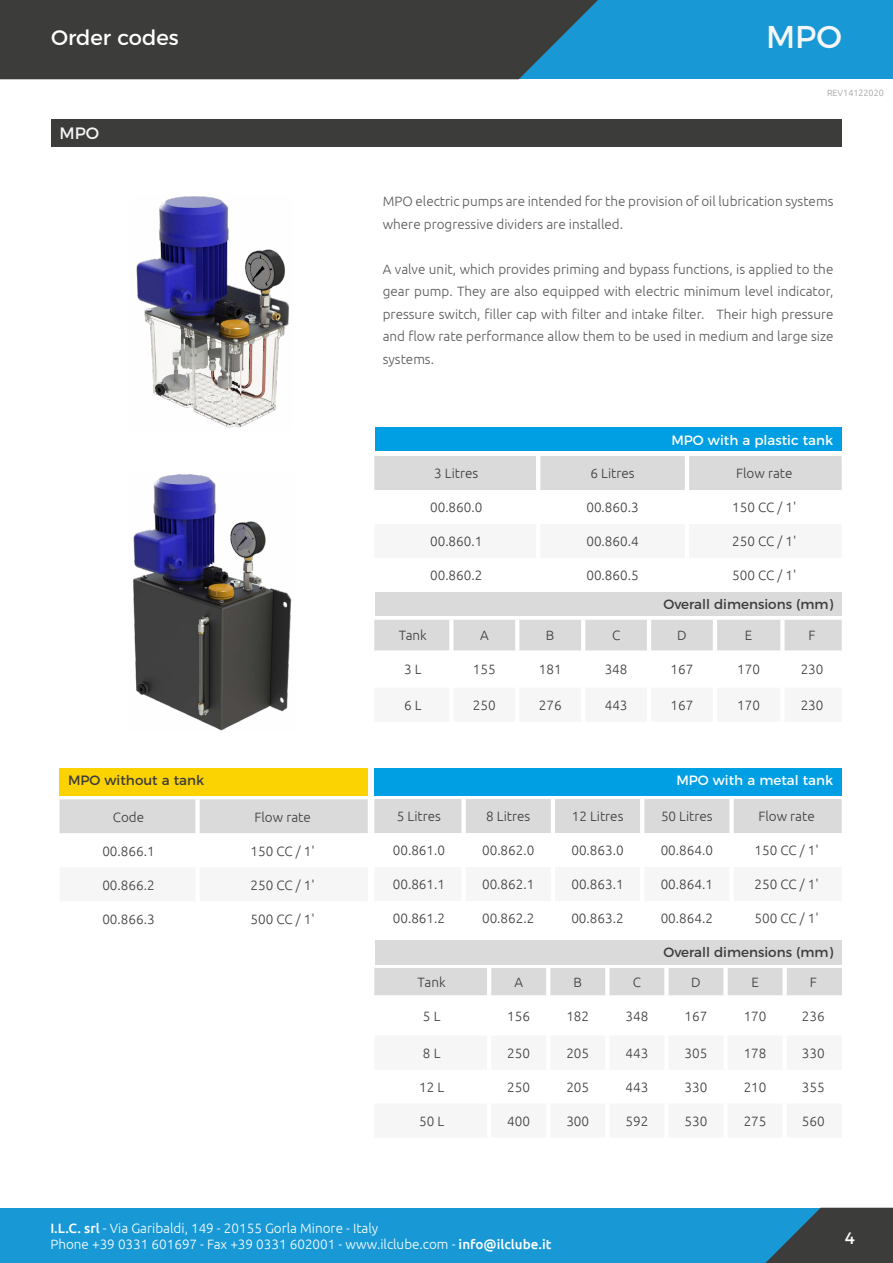
<style>
.page{position:relative;width:893px;height:1263px;background:#fff}
.page>*{position:absolute;margin:0;border:0;box-sizing:border-box;transform-origin:0 0}
.t1{font:31.5px "Montserrat";color:#f6f6f6}
.t2{font:21px "Montserrat";color:#fff}
.t3{font:16.5px "Montserrat";color:#f6f6f6}
.t4{font:16.5px "Montserrat";color:#fff}
.t5{font:300 13.5px "Ubuntu";color:#3c3c3b}
.t6{font:300 13.5px/22.5px "Ubuntu";color:#575756}
.t7{font:300 13.5px/16.2px "Ubuntu";color:#fff}
.t8{font:13.5px "Montserrat";color:#3c3c3b}
.t9{font:13.5px "Montserrat";color:#fff}
.t10{font:300 9px "Ubuntu";color:#9d9d9c}
.s1{font-weight:500}
</style>
<div class="page">
<div style="left:0;top:0;width:893px;height:79px;background:#1899d6"></div>
<div style="left:0;top:0;width:598px;height:79px;background:#3c3c3b"></div>
<div style="left:0;top:1208px;width:893px;height:55px;background:#1899d6"></div>
<svg style="left:765px;top:1208px;width:128px;height:55px"></svg>
<div style="left:51px;top:119px;width:791px;height:28px;background:#3c3c3b"></div>
<img style="left:133px;top:474px;width:159px;height:257px">
<img style="left:136px;top:196px;width:153px;height:232px">
<div style="left:374px;top:968px;width:468px;height:27px;background:#dadada"></div>
<svg style="left:375px;top:995px;width:466px;height:1px"></svg>
<hr style="left:487px;top:968px;width:4px;height:27px;background:#fff">
<hr style="left:546px;top:968px;width:4px;height:27px;background:#fff">
<hr style="left:605px;top:968px;width:4px;height:27px;background:#fff">
<div style="left:664px;top:968px;width:5px;height:27px;background:#fff"></div>
<div style="left:723px;top:968px;width:5px;height:27px;background:#fff"></div>
<div style="left:782px;top:968px;width:5px;height:27px;background:#fff"></div>
<hr style="left:487px;top:995px;width:4px;height:40px;background:#fff">
<hr style="left:546px;top:995px;width:4px;height:40px;background:#fff">
<hr style="left:605px;top:995px;width:4px;height:40px;background:#fff">
<div style="left:664px;top:995px;width:5px;height:40px;background:#fff"></div>
<div style="left:723px;top:995px;width:5px;height:40px;background:#fff"></div>
<div style="left:782px;top:995px;width:5px;height:40px;background:#fff"></div>
<div style="left:374px;top:620px;width:468px;height:31px;background:#dadada"></div>
<hr style="left:449px;top:620px;width:4px;height:31px;background:#fff">
<hr style="left:515px;top:620px;width:4px;height:31px;background:#fff">
<hr style="left:581px;top:620px;width:4px;height:31px;background:#fff">
<hr style="left:647px;top:620px;width:4px;height:31px;background:#fff">
<hr style="left:713px;top:620px;width:4px;height:31px;background:#fff">
<hr style="left:780px;top:620px;width:4px;height:31px;background:#fff">
<div style="left:60px;top:799px;width:308px;height:34px;background:#dadada"></div>
<div style="left:195px;top:799px;width:5px;height:34px;background:#fff"></div>
<div style="left:374px;top:799px;width:468px;height:34px;background:#dadada"></div>
<div style="left:461px;top:799px;width:5px;height:34px;background:#fff"></div>
<hr style="left:551px;top:799px;width:4px;height:34px;background:#fff">
<hr style="left:640px;top:799px;width:4px;height:34px;background:#fff">
<div style="left:729px;top:799px;width:5px;height:34px;background:#fff"></div>
<div style="left:374px;top:456px;width:468px;height:34px;background:#dadada"></div>
<hr style="left:536px;top:456px;width:4px;height:34px;background:#fff">
<hr style="left:685px;top:456px;width:4px;height:34px;background:#fff">
<div style="left:60px;top:768px;width:308px;height:28px;background:#fbd202"></div>
<div style="left:374px;top:768px;width:468px;height:28px;background:#009fe3"></div>
<div style="left:375px;top:940px;width:467px;height:24px;background:#dadada"></div>
<div style="left:375px;top:592px;width:467px;height:24px;background:#dadada"></div>
<div style="left:375px;top:427px;width:467px;height:24px;background:#009fe3"></div>
<h2 class="t2" style="left:51px;top:21px;width:129px">Order codes</h2>
<h1 class="t1" style="left:766px;top:11px;width:77px">MPO</h1>
<p class="t3" style="left:60px;top:120px;width:41px">MPO</p>
<p class="t10" style="left:827px;top:88px;width:58px">REV14122020</p>
<p class="t6" style="left:383px;top:190px;width:452px">MPO electric pumps are intended for the provision of oil lubrication systems where progressive dividers are installed.</p>
<p class="t6" style="left:383px;top:257px;width:452px;text-align:justify">A valve unit, which provides priming and bypass functions, is applied to the gear pump. They are also equipped with electric minimum level indicator, pressure switch, filler cap with filter and intake filter. Their high pressure and flow rate performance allow them to be used in medium and large size systems.</p>
<p class="t9" style="left:671px;top:429px;width:163px">MPO with a plastic tank</p>
<p class="t5" style="left:434px;top:465px;width:46px">3 Litres</p>
<p class="t5" style="left:590px;top:465px;width:46px">6 Litres</p>
<p class="t5" style="left:736px;top:465px;width:58px">Flow rate</p>
<p class="t5" style="left:430px;top:499px;width:54px">00.860.0</p>
<p class="t5" style="left:586px;top:499px;width:54px">00.860.3</p>
<p class="t5" style="left:732px;top:499px;width:66px">150 CC / 1'</p>
<p class="t5" style="left:430px;top:533px;width:54px">00.860.1</p>
<p class="t5" style="left:586px;top:533px;width:54px">00.860.4</p>
<p class="t5" style="left:732px;top:533px;width:66px">250 CC / 1'</p>
<p class="t5" style="left:430px;top:567px;width:54px">00.860.2</p>
<p class="t5" style="left:586px;top:567px;width:54px">00.860.5</p>
<p class="t5" style="left:732px;top:567px;width:66px">500 CC / 1'</p>
<p class="t8" style="left:663px;top:594px;width:171px">Overall dimensions (mm)</p>
<p class="t5" style="left:399px;top:627px;width:30px">Tank</p>
<p class="t5" style="left:480px;top:627px;width:10px">A</p>
<p class="t5" style="left:546px;top:627px;width:10px">B</p>
<p class="t5" style="left:612px;top:627px;width:10px">C</p>
<p class="t5" style="left:677px;top:627px;width:11px">D</p>
<p class="t5" style="left:745px;top:627px;width:9px">E</p>
<p class="t5" style="left:808px;top:627px;width:9px">F</p>
<p class="t5" style="left:404px;top:661px;width:19px">3 L</p>
<p class="t5" style="left:473px;top:661px;width:24px">155</p>
<p class="t5" style="left:539px;top:661px;width:24px">181</p>
<p class="t5" style="left:605px;top:661px;width:24px">348</p>
<p class="t5" style="left:671px;top:661px;width:24px">167</p>
<p class="t5" style="left:737px;top:661px;width:24px">170</p>
<p class="t5" style="left:801px;top:661px;width:24px">230</p>
<p class="t5" style="left:404px;top:697px;width:19px">6 L</p>
<p class="t5" style="left:473px;top:697px;width:24px">250</p>
<p class="t5" style="left:539px;top:697px;width:24px">276</p>
<p class="t5" style="left:605px;top:697px;width:24px">443</p>
<p class="t5" style="left:671px;top:697px;width:24px">167</p>
<p class="t5" style="left:737px;top:697px;width:24px">170</p>
<p class="t5" style="left:801px;top:697px;width:24px">230</p>
<p class="t8" style="left:68px;top:770px;width:138px">MPO without a tank</p>
<p class="t9" style="left:676px;top:769px;width:158px">MPO with a metal tank</p>
<p class="t5" style="left:113px;top:809px;width:33px">Code</p>
<p class="t5" style="left:254px;top:809px;width:58px">Flow rate</p>
<p class="t5" style="left:102px;top:843px;width:54px">00.866.1</p>
<p class="t5" style="left:251px;top:843px;width:66px">150 CC / 1'</p>
<p class="t5" style="left:102px;top:877px;width:54px">00.866.2</p>
<p class="t5" style="left:251px;top:877px;width:66px">250 CC / 1'</p>
<p class="t5" style="left:102px;top:911px;width:54px">00.866.3</p>
<p class="t5" style="left:251px;top:911px;width:66px">500 CC / 1'</p>
<p class="t5" style="left:397px;top:808px;width:46px">5 Litres</p>
<p class="t5" style="left:486px;top:808px;width:46px">8 Litres</p>
<p class="t5" style="left:572px;top:808px;width:53px">12 Litres</p>
<p class="t5" style="left:661px;top:808px;width:53px">50 Litres</p>
<p class="t5" style="left:758px;top:808px;width:58px">Flow rate</p>
<p class="t5" style="left:393px;top:842px;width:54px">00.861.0</p>
<p class="t5" style="left:482px;top:842px;width:54px">00.862.0</p>
<p class="t5" style="left:571px;top:842px;width:54px">00.863.0</p>
<p class="t5" style="left:661px;top:842px;width:54px">00.864.0</p>
<p class="t5" style="left:754px;top:842px;width:66px">150 CC / 1'</p>
<p class="t5" style="left:393px;top:876px;width:54px">00.861.1</p>
<p class="t5" style="left:482px;top:876px;width:54px">00.862.1</p>
<p class="t5" style="left:571px;top:876px;width:54px">00.863.1</p>
<p class="t5" style="left:661px;top:876px;width:54px">00.864.1</p>
<p class="t5" style="left:754px;top:876px;width:66px">250 CC / 1'</p>
<p class="t5" style="left:393px;top:910px;width:54px">00.861.2</p>
<p class="t5" style="left:482px;top:910px;width:54px">00.862.2</p>
<p class="t5" style="left:571px;top:910px;width:54px">00.863.2</p>
<p class="t5" style="left:661px;top:910px;width:54px">00.864.2</p>
<p class="t5" style="left:754px;top:910px;width:66px">500 CC / 1'</p>
<p class="t8" style="left:663px;top:941px;width:171px">Overall dimensions (mm)</p>
<p class="t5" style="left:418px;top:974px;width:30px">Tank</p>
<p class="t5" style="left:514px;top:974px;width:10px">A</p>
<p class="t5" style="left:574px;top:974px;width:10px">B</p>
<p class="t5" style="left:633px;top:974px;width:10px">C</p>
<p class="t5" style="left:691px;top:974px;width:11px">D</p>
<p class="t5" style="left:751px;top:974px;width:9px">E</p>
<p class="t5" style="left:810px;top:974px;width:9px">F</p>
<p class="t5" style="left:423px;top:1008px;width:19px">5 L</p>
<p class="t5" style="left:507px;top:1008px;width:24px">156</p>
<p class="t5" style="left:566px;top:1008px;width:24px">182</p>
<p class="t5" style="left:625px;top:1008px;width:24px">348</p>
<p class="t5" style="left:685px;top:1008px;width:24px">167</p>
<p class="t5" style="left:744px;top:1008px;width:24px">170</p>
<p class="t5" style="left:802px;top:1008px;width:24px">236</p>
<p class="t5" style="left:423px;top:1045px;width:19px">8 L</p>
<p class="t5" style="left:507px;top:1045px;width:24px">250</p>
<p class="t5" style="left:566px;top:1045px;width:24px">205</p>
<p class="t5" style="left:625px;top:1045px;width:24px">443</p>
<p class="t5" style="left:685px;top:1045px;width:24px">305</p>
<p class="t5" style="left:744px;top:1045px;width:24px">178</p>
<p class="t5" style="left:802px;top:1045px;width:24px">330</p>
<p class="t5" style="left:419px;top:1079px;width:27px">12 L</p>
<p class="t5" style="left:507px;top:1079px;width:24px">250</p>
<p class="t5" style="left:566px;top:1079px;width:24px">205</p>
<p class="t5" style="left:625px;top:1079px;width:24px">443</p>
<p class="t5" style="left:685px;top:1079px;width:24px">330</p>
<p class="t5" style="left:744px;top:1079px;width:24px">210</p>
<p class="t5" style="left:802px;top:1079px;width:24px">355</p>
<p class="t5" style="left:419px;top:1113px;width:27px">50 L</p>
<p class="t5" style="left:507px;top:1113px;width:24px">400</p>
<p class="t5" style="left:566px;top:1113px;width:24px">300</p>
<p class="t5" style="left:625px;top:1113px;width:24px">592</p>
<p class="t5" style="left:685px;top:1113px;width:24px">530</p>
<p class="t5" style="left:744px;top:1113px;width:24px">275</p>
<p class="t5" style="left:802px;top:1113px;width:24px">560</p>
<p class="t7" style="left:50px;top:1220px;width:502px"><span class="s1">I.L.C. srl</span> - Via Garibaldi, 149 - 20155 Gorla Minore - Italy<br>Phone +39 0331 601697 - Fax +39 0331 602001 - www.ilclube.com - <span class="s1">info@ilclube.it</span></p>
<p class="t4" style="left:845px;top:1225px;width:12px">4</p>
</div>
